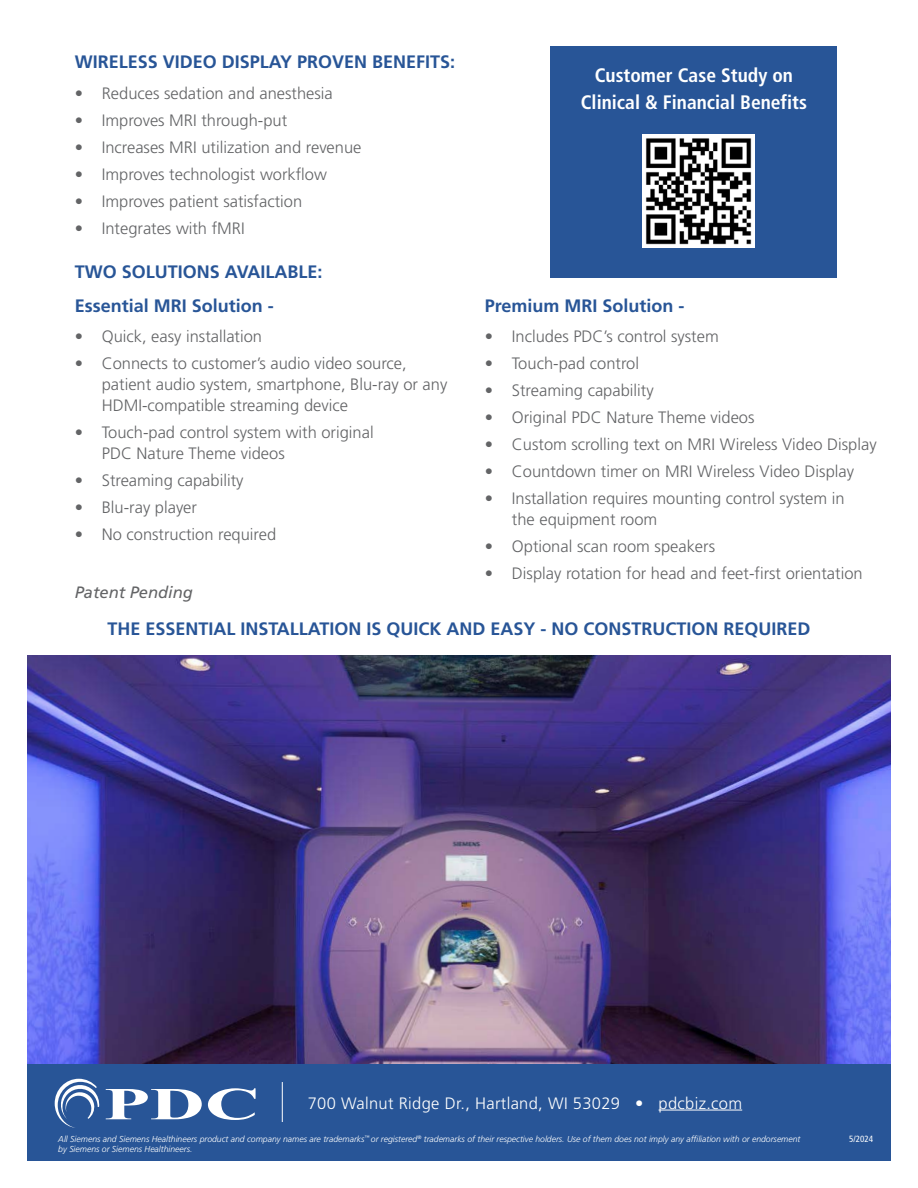
<style>
.page{position:relative;width:918px;height:1188px;background:#fff}
.page>*{position:absolute;margin:0;border:0;box-sizing:border-box;transform-origin:0 0}
.t1{font:700 condensed 19.5px/27px "Frutiger";color:#fff;text-align:center}
.t2{font:700 18px "Frutiger LT Std";color:#285597}
.t3{font:300 16.5px/21px "Frutiger";color:#636466}
.t4{font:300 16.5px "Frutiger";letter-spacing:.02em;color:#fff}
.t5{font:italic 16.5px "Frutiger LT Std";color:#636466}
.t6{font:condensed 9px "Frutiger LT Std";color:#fff}
.t7{font:italic 300 8.7px/10.4px "Frutiger LT Std";color:#fff}
</style>
<div class="page">
<img style="left:27px;top:655px;width:864px;height:410px">
<div style="left:551px;top:46px;width:286px;height:232px;background:#285597"></div>
<img style="left:642px;top:135px;width:112px;height:112px">
<div style="left:27px;top:1065px;width:864px;height:96px;background:#285597"></div>
<hr style="left:282px;top:1082px;width:1px;height:40px;background:#fff">
<hr style="left:659px;top:1110px;width:83px;height:1px;background:#fff">
<svg style="left:54px;top:1079px;width:202px;height:49px"></svg>
<p class="t2" style="left:75px;top:51px;width:382px">WIRELESS VIDEO DISPLAY PROVEN BENEFITS:</p>
<p class="t3" style="left:75px;top:83px;width:260px">• Reduces sedation and anesthesia</p>
<p class="t3" style="left:75px;top:110px;width:214px">• Improves MRI through-put</p>
<p class="t3" style="left:75px;top:137px;width:288px">• Increases MRI utilization and revenue</p>
<p class="t3" style="left:75px;top:164px;width:254px">• Improves technologist workflow</p>
<p class="t3" style="left:75px;top:191px;width:229px">• Improves patient satisfaction</p>
<p class="t3" style="left:75px;top:218px;width:171px">• Integrates with fMRI</p>
<p class="t2" style="left:75px;top:261px;width:249px">TWO SOLUTIONS AVAILABLE:</p>
<p class="t2" style="left:75px;top:295px;width:201px">Essential MRI Solution -</p>
<p class="t3" style="left:75px;top:325px;width:189px">• Quick, easy installation</p>
<p class="t3" style="left:102px;top:352px;width:347px;text-indent:-27px">• Connects to customer’s audio video source, patient audio system, smartphone, Blu-ray or any<br>HDMI-compatible streaming device</p>
<p class="t3" style="left:102px;top:421px;width:273px;text-indent:-27px">• Touch-pad control system with original<br>PDC Nature Theme videos</p>
<p class="t3" style="left:75px;top:469px;width:170px">• Streaming capability</p>
<p class="t3" style="left:75px;top:496px;width:124px">• Blu-ray player</p>
<p class="t3" style="left:75px;top:523px;width:203px">• No construction required</p>
<p class="t5" style="left:75px;top:583px;width:120px">Patent Pending</p>
<p class="t1" style="left:581px;top:62px;width:228px">Customer Case Study on<br>Clinical &amp; Financial Benefits</p>
<p class="t2" style="left:485px;top:295px;width:201px">Premium MRI Solution -</p>
<p class="t3" style="left:485px;top:325px;width:235px">• Includes PDC’s control system</p>
<p class="t3" style="left:485px;top:352px;width:156px">• Touch-pad control</p>
<p class="t3" style="left:485px;top:379px;width:170px">• Streaming capability</p>
<p class="t3" style="left:485px;top:406px;width:271px">• Original PDC Nature Theme videos</p>
<p class="t3" style="left:485px;top:433px;width:393px">• Custom scrolling text on MRI Wireless Video Display</p>
<p class="t3" style="left:485px;top:460px;width:371px">• Countdown timer on MRI Wireless Video Display</p>
<p class="t3" style="left:512px;top:487px;width:334px;text-indent:-27px">• Installation requires mounting control system in the equipment room</p>
<p class="t3" style="left:485px;top:535px;width:232px">• Optional scan room speakers</p>
<p class="t3" style="left:485px;top:562px;width:379px">• Display rotation for head and feet-first orientation</p>
<p class="t2" style="left:107px;top:618px;width:705px">THE ESSENTIAL INSTALLATION IS QUICK AND EASY - NO CONSTRUCTION REQUIRED</p>
<p class="t4" style="left:308px;top:1094px;width:436px">700 Walnut Ridge Dr., Hartland, WI 53029 • pdcbiz.com</p>
<p class="t7" style="left:58px;top:1134px;width:744px">All Siemens and Siemens Healthineers product and company names are trademarks<sup>™</sup> or registered<sup>®</sup> trademarks of their respective holders. Use of them does not imply any affiliation with or endorsement by Siemens or Siemens Healthineers.</p>
<p class="t4" style="left:300px;top:1133px;width:581px">pdcbiz.com • 262-367-7700 • 700 Walnut Ridge Dr., Hartland, WI 53029</p>
<p class="t6" style="left:849px;top:1134px;width:25px">5/2024</p>
</div>
